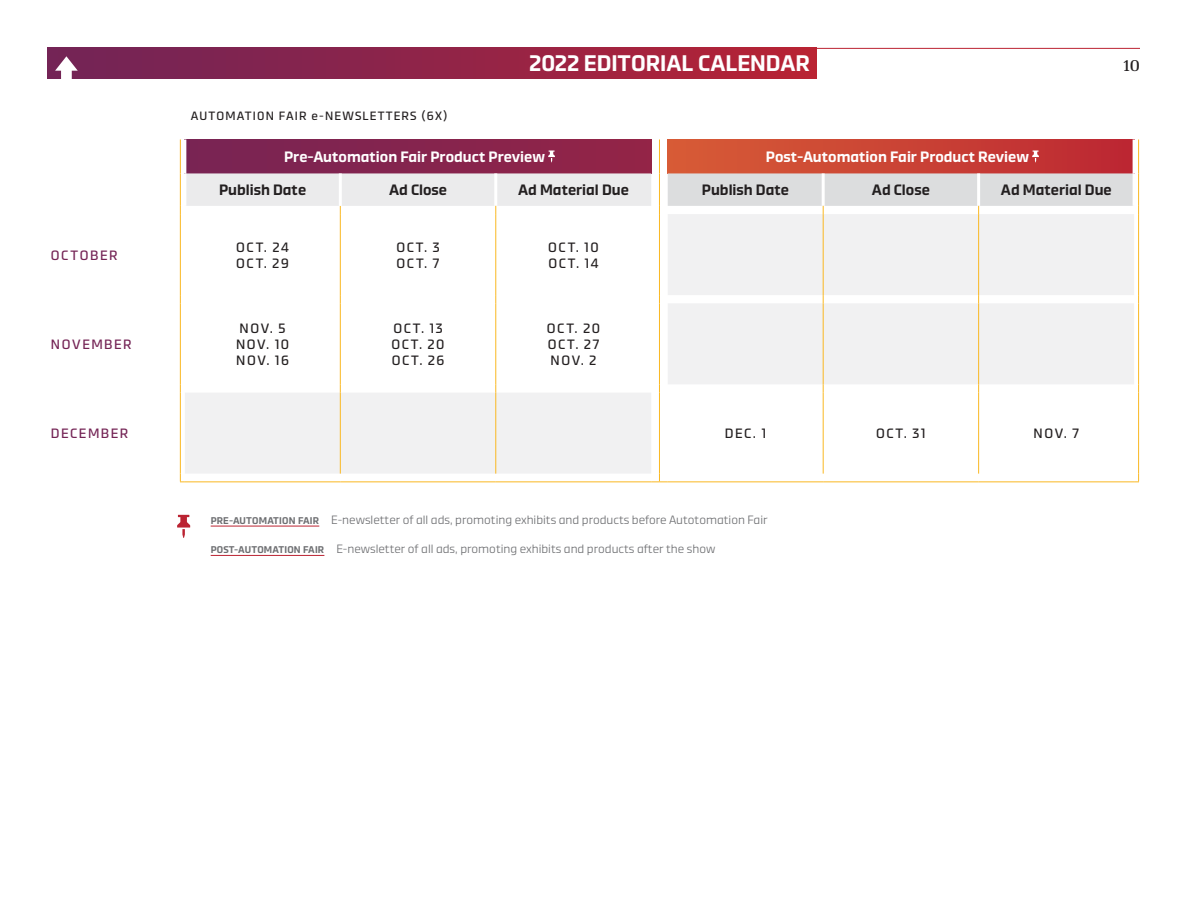
<style>
.page{position:relative;width:1188px;height:918px;background:#fff}
.page>*{position:absolute;margin:0;border:0;box-sizing:border-box;transform-origin:0 0}
.t1{font:500 22.5px "Demo";color:#fff}
.Table_Body{font:500 15px "Demo";color:#fff}
.Table_Body-2{font:500 15px "Demo";color:#231f20}
.t2{font:15px "Algebra Regular No 2";color:#231f20}
.Table_Body-3{font:13.5px "Demo";letter-spacing:.115em;color:#231f20}
.Table_Body-4{font:13.5px "Demo";letter-spacing:.115em;color:#742455}
.Notation{font:300 12px "Demo";color:#6d6e71}
.Table_Body-5{font:12px "Demo";letter-spacing:.1em;color:#231f20}
.s1{font-weight:500;font-size:9.75px}
</style>
<div class="page">
<div style="left:185px;top:140px;width:466px;height:33px;background:linear-gradient(to right,#782454,#932447)"></div>
<div style="left:668px;top:140px;width:466px;height:33px;background:linear-gradient(to right,#d75c36,#bd2934)"></div>
<svg style="left:185px;top:214px;width:949px;height:260px"></svg>
<hr style="left:1133px;top:140px;width:3px;height:33px;background:#fff">
<hr style="left:1138px;top:140px;width:1px;height:33px;background:#fab822">
<hr style="left:1138px;top:214px;width:1px;height:81px;background:#fab822">
<hr style="left:1138px;top:303px;width:1px;height:81px;background:#fab822">
<hr style="left:1138px;top:393px;width:1px;height:81px;background:#fab822">
<svg style="left:668px;top:173px;width:471px;height:41px"></svg>
<hr style="left:823px;top:214px;width:1px;height:81px;background:#fab822">
<hr style="left:978px;top:214px;width:1px;height:81px;background:#fab822">
<hr style="left:823px;top:303px;width:1px;height:81px;background:#fab822">
<hr style="left:978px;top:303px;width:1px;height:81px;background:#fab822">
<hr style="left:340px;top:393px;width:1px;height:81px;background:#fab822">
<hr style="left:495px;top:393px;width:1px;height:81px;background:#fab822">
<hr style="left:823px;top:393px;width:1px;height:81px;background:#fab822">
<hr style="left:978px;top:393px;width:1px;height:81px;background:#fab822">
<hr style="left:340px;top:214px;width:1px;height:81px;background:#fab822">
<hr style="left:495px;top:214px;width:1px;height:81px;background:#fab822">
<hr style="left:659px;top:214px;width:1px;height:81px;background:#fab822">
<hr style="left:340px;top:303px;width:1px;height:81px;background:#fab822">
<hr style="left:495px;top:303px;width:1px;height:81px;background:#fab822">
<hr style="left:659px;top:303px;width:1px;height:81px;background:#fab822">
<hr style="left:659px;top:393px;width:1px;height:81px;background:#fab822">
<hr style="left:185px;top:481px;width:155px;height:1px;background:#fab822">
<hr style="left:340px;top:481px;width:156px;height:1px;background:#fab822">
<hr style="left:496px;top:481px;width:155px;height:1px;background:#fab822">
<hr style="left:668px;top:481px;width:155px;height:1px;background:#fab822">
<hr style="left:823px;top:481px;width:156px;height:1px;background:#fab822">
<hr style="left:979px;top:481px;width:155px;height:1px;background:#fab822">
<svg style="left:1134px;top:474px;width:5px;height:8px"></svg>
<hr style="left:659px;top:173px;width:1px;height:33px;background:#fab822">
<hr style="left:659px;top:140px;width:1px;height:33px;background:#fab822">
<svg style="left:651px;top:474px;width:17px;height:8px"></svg>
<svg style="left:180px;top:173px;width:471px;height:41px"></svg>
<hr style="left:180px;top:214px;width:1px;height:81px;background:#fab822">
<hr style="left:180px;top:303px;width:1px;height:81px;background:#fab822">
<hr style="left:180px;top:393px;width:1px;height:81px;background:#fab822">
<svg style="left:180px;top:474px;width:5px;height:8px"></svg>
<hr style="left:180px;top:140px;width:1px;height:33px;background:#fab822">
<hr style="left:183px;top:140px;width:3px;height:33px;background:#fff">
<hr style="left:183px;top:173px;width:3px;height:33px;background:#fff">
<hr style="left:339px;top:173px;width:3px;height:33px;background:#fff">
<svg style="left:548px;top:151px;width:7px;height:11px"></svg>
<svg style="left:1032px;top:151px;width:7px;height:11px"></svg>
<hr style="left:211px;top:526px;width:108px;height:1px;background:#bb2332">
<hr style="left:211px;top:555px;width:113px;height:1px;background:#bb2332">
<svg style="left:177px;top:515px;width:13px;height:23px"></svg>
<hr style="left:48px;top:48px;width:1092px;height:1px;background:#bb2332">
<div style="left:48px;top:48px;width:768px;height:30px;background:linear-gradient(to right,#6e2459,#b52336)"></div>
<svg style="left:55px;top:56px;width:23px;height:23px"></svg>
<p class="t1" style="left:529px;top:49px;width:282px">2022 EDITORIAL CALENDAR</p>
<p class="t2" style="left:1124px;top:55px;width:18px">10</p>
<p class="Table_Body-4" style="left:51px;top:247px;width:68px">OCTOBER</p>
<p class="Table_Body-4" style="left:51px;top:336px;width:82px">NOVEMBER</p>
<p class="Table_Body-5" style="left:191px;top:108px;width:258px">AUTOMATI0N FAIR e-NEWSLETTERS (6X)</p>
<p class="Table_Body" style="left:284px;top:148px;width:262px">Pre-Automation Fair Product Preview</p>
<p class="Table_Body" style="left:766px;top:148px;width:265px">Post-Automation Fair Product Review</p>
<p class="Table_Body-2" style="left:219px;top:180px;width:89px">Publish Date</p>
<p class="Table_Body-2" style="left:389px;top:180px;width:59px">Ad Close</p>
<p class="Table_Body-2" style="left:518px;top:180px;width:112px">Ad Material Due</p>
<p class="Table_Body-2" style="left:702px;top:180px;width:89px">Publish Date</p>
<p class="Table_Body-2" style="left:872px;top:180px;width:59px">Ad Close</p>
<p class="Table_Body-2" style="left:1001px;top:180px;width:112px">Ad Material Due</p>
<p class="Table_Body-3" style="left:236px;top:238px;width:54px">OCT. 24</p>
<p class="Table_Body-3" style="left:236px;top:255px;width:54px">OCT. 29</p>
<p class="Table_Body-3" style="left:240px;top:320px;width:47px">NOV. 5</p>
<p class="Table_Body-3" style="left:236px;top:336px;width:55px">NOV. 10</p>
<p class="Table_Body-3" style="left:236px;top:352px;width:54px">NOV. 16</p>
<p class="Table_Body-3" style="left:396px;top:238px;width:45px">OCT. 3</p>
<p class="Table_Body-3" style="left:397px;top:255px;width:44px">OCT. 7</p>
<p class="Table_Body-3" style="left:393px;top:320px;width:51px">OCT. 13</p>
<p class="Table_Body-3" style="left:392px;top:336px;width:55px">OCT. 20</p>
<p class="Table_Body-3" style="left:392px;top:352px;width:54px">OCT. 26</p>
<p class="Table_Body-3" style="left:548px;top:238px;width:52px">OCT. 10</p>
<p class="Table_Body-3" style="left:548px;top:255px;width:52px">OCT. 14</p>
<p class="Table_Body-3" style="left:547px;top:320px;width:55px">OCT. 20</p>
<p class="Table_Body-3" style="left:548px;top:336px;width:53px">OCT. 27</p>
<p class="Table_Body-3" style="left:551px;top:352px;width:47px">NOV. 2</p>
<p class="Table_Body-4" style="left:51px;top:425px;width:79px">DECEMBER</p>
<p class="Table_Body-3" style="left:725px;top:425px;width:43px">DEC. 1</p>
<p class="Table_Body-3" style="left:876px;top:425px;width:51px">OCT. 31</p>
<p class="Table_Body-3" style="left:1034px;top:425px;width:47px">NOV. 7</p>
<p class="Notation" style="left:211px;top:512px;width:558px"><span class="s1">PRE-AUTOMATION FAIR</span> E-newsletter of all ads, promoting exhibits and products before Autotomation Fair</p>
<p class="Notation" style="left:211px;top:542px;width:506px"><span class="s1">POST-AUTOMATION FAIR</span> E-newsletter of all ads, promoting exhibits and products after the show</p>
</div>
